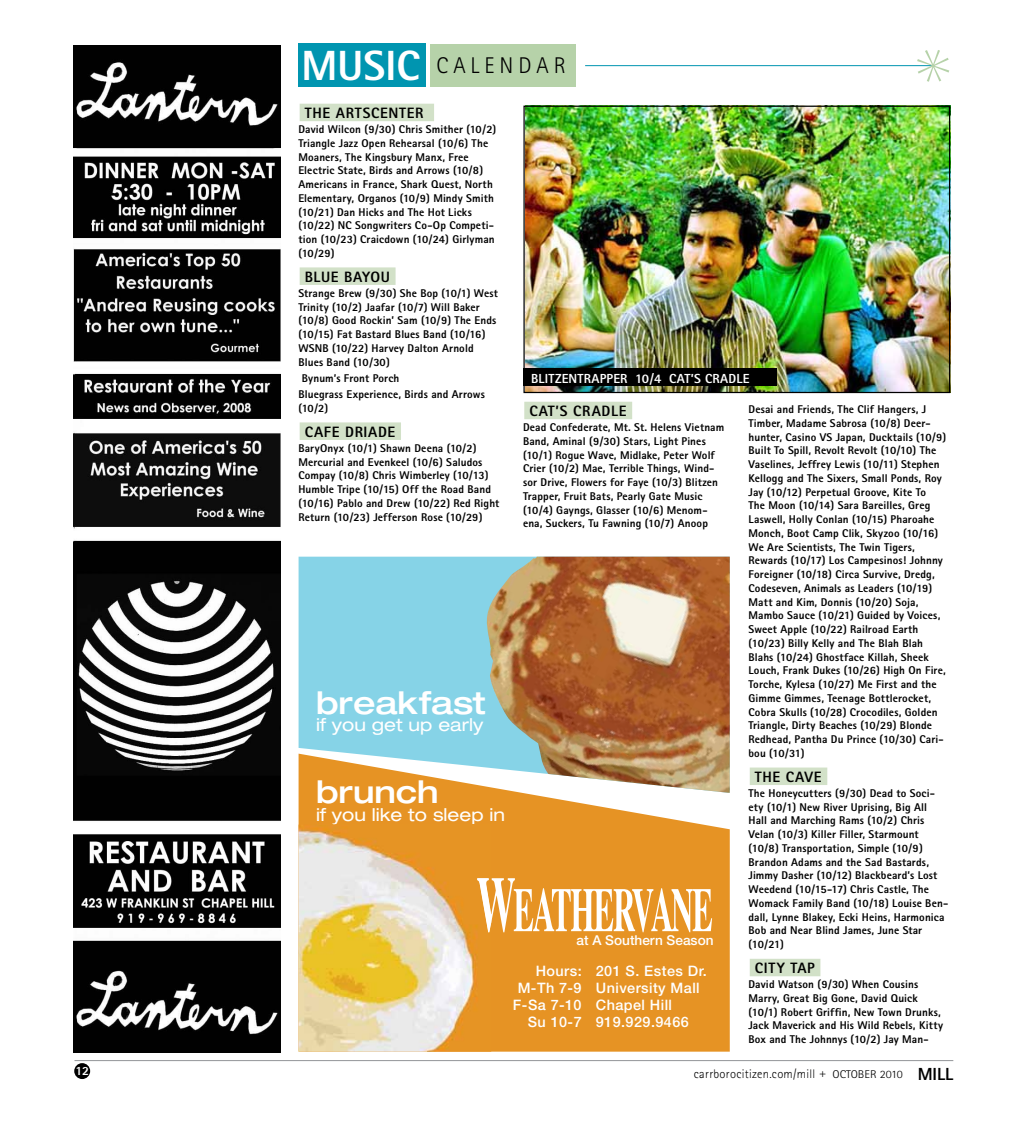
<style>
.page{position:relative;width:1024px;height:1125px;background:#fff}
.page>*{position:absolute;margin:0;border:0;box-sizing:border-box;transform-origin:0 0}
.t1{font:500 expanded 31.25px "Helvetica Neue";color:#fff}
.t2{font:300 22.75px "Rotis Sans Serif";letter-spacing:.22em;color:#000}
.t3{font:expanded 17.88px "Helvetica Neue";color:#fff}
.t4{font:800 15px "Rotis Sans Serif";letter-spacing:.05em;color:#000}
.t5{font:800 15px "Rotis Sans Serif";letter-spacing:.11em;color:#000}
.t6{font:500 14.38px/17.4px "Helvetica Neue";letter-spacing:.03em;color:#fff}
.t7{font:500 13.62px "Helvetica Neue";color:#fff}
.t8{font:800 13.12px "Rotis Sans Serif";letter-spacing:.015em;color:#fff}
.t9{font:300 12.5px "Rotis Sans Serif";letter-spacing:.02em;color:#000}
.t10{font:800 12.5px "Rotis Sans Serif";color:#fff}
.t11{font:800 11.25px/13.8px "Rotis Sans Serif";letter-spacing:.01em;color:#000}
.s1{font-weight:800;font-size:42.25px;color:#fff}
.s2{font-size:11.25px}
.s3{font-weight:800;font-size:17.5px}
</style>
<div class="page">
<hr style="left:74px;top:1060px;width:879px;height:1px;background:#939598">
<div style="left:74px;top:1063px;width:16px;height:16px;background:#000;border-radius:50%"></div>
<div style="left:300px;top:104px;width:134px;height:17px;background:#d2e1c8"></div>
<div style="left:300px;top:267px;width:95px;height:18px;background:#d2e1c8"></div>
<div style="left:300px;top:422px;width:101px;height:18px;background:#d2e1c8"></div>
<div style="left:524px;top:402px;width:108px;height:17px;background:#d2e1c8"></div>
<img style="left:525px;top:108px;width:423px;height:283px">
<div style="left:523px;top:106px;width:427px;height:287px;border:1px solid #000"></div>
<div style="left:523px;top:368px;width:254px;height:18px;background:#000"></div>
<img style="left:73px;top:45px;width:207px;height:1008px">
<div style="left:299px;top:557px;width:185px;height:197px;background:#86d3e7"></div>
<img style="left:484px;top:557px;width:246px;height:197px">
<svg style="left:299px;top:754px;width:431px;height:298px;background:#e2a148"></svg>
<svg style="left:491px;top:878px;width:221px;height:54px"></svg>
<img style="left:299px;top:825px;width:192px;height:227px">
<img style="left:317px;top:825px;width:174px;height:1px">
<img style="left:477px;top:878px;width:14px;height:54px">
<div style="left:431px;top:44px;width:145px;height:43px;background:#b6d2a9"></div>
<div style="left:298px;top:44px;width:128px;height:43px;background:#0095b0"></div>
<hr style="left:585px;top:65px;width:349px;height:1px;background:#0095b0">
<div style="left:750px;top:768px;width:77px;height:17px;background:#d2e1c8"></div>
<div style="left:750px;top:959px;width:70px;height:17px;background:#d2e1c8"></div>
<svg style="left:911px;top:65px;width:24px;height:2px"></svg>
<p class="t10" style="left:75px;top:1063px;width:15px">12</p>
<h2 class="t2" style="left:302px;top:53px;width:262px"><span class="s1">MUSIC</span> CALE NDAR</h2>
<h3 class="t4" style="left:305px;top:103px;width:120px">The ArtsCenter</h3>
<p class="t11" style="left:298px;top:122px;width:199px">David Wilcon (9/30) Chris Smither (10/2)<br>Triangle Jazz Open Rehearsal (10/6) The Moaners, The Kingsbury Manx, Free Electric State, Birds and Arrows (10/8)<br>Americans in France, Shark Quest, North Elementary, Organos (10/9) Mindy Smith (10/21) Dan Hicks and The Hot Licks (10/22) NC Songwriters Co-Op Competi&shy;tion (10/23) Craicdown (10/24) Girlyman (10/29)</p>
<h3 class="t5" style="left:305px;top:267px;width:87px">Blue Bayou</h3>
<p class="t11" style="left:298px;top:286px;width:201px">Strange Brew (9/30) She Bop (10/1) West Trinity (10/2) Jaafar (10/7) Will Baker (10/8) Good Rockin’ Sam (10/9) The Ends (10/15) Fat Bastard Blues Band (10/16)<br>WSN B (10/22) Harvey Dalton Arnold Blues Band (10/30)</p>
<p class="t11" style="left:298px;top:370px;width:188px;line-height:16.2px">Bynum’s Front Porch<br>Bluegrass Experience, Birds and Arrows</p>
<p class="t11" style="left:298px;top:401px;width:31px">(10/2)</p>
<h3 class="t4" style="left:305px;top:422px;width:92px">Cafe Driade</h3>
<p class="t11" style="left:298px;top:441px;width:203px">BaryOnyx (10/1) Shawn Deena (10/2)<br>Mercurial and Evenkeel (10/6) Saludos Compay (10/8) Chris Wimberley (10/13)<br>Humble Tripe (10/15) Off the Road Band (10/16) Pablo and Drew (10/22) Red Right Return (10/23) Jefferson Rose (10/29)</p>
<h1 class="t1" style="left:316px;top:683px;width:171px">breakfast</h1>
<h3 class="t3" style="left:316px;top:714px;width:169px">if you get up early</h3>
<h1 class="t1" style="left:316px;top:773px;width:124px">brunch</h1>
<h3 class="t3" style="left:316px;top:804px;width:191px">if you like to sleep in</h3>
<p class="t8" style="left:531px;top:370px;width:218px">BLITZENTRAPPER 10/4 CAT’S CRADLE</p>
<h3 class="t4" style="left:529px;top:401px;width:99px">Cat’s Cradle</h3>
<p class="t11" style="left:523px;top:420px;width:203px">Dead Confederate, Mt. St. Helens Vietnam Band, Aminal (9/30) Stars, Light Pines (10/1) Rogue Wave, Midlake, Peter Wolf Crier (10/2) Mae, Terrible Things, Wind&shy;sor Drive, Flowers for Faye (10/3) Blitzen Trapper, Fruit Bats, Pearly Gate Music (10/4) Gayngs, Glasser (10/6) Menom&shy;ena, Suckers, Tu Fawning (10/7) Anoop</p>
<p class="t7" style="left:576px;top:932px;width:139px">at A Southern Season</p>
<p class="t6" style="left:513px;top:962px;width:70px;text-align:right">Hours:<br>M-Th 7-9<br>F-Sa 7-10<br>Su 10-7</p>
<p class="t6" style="left:596px;top:962px;width:112px">201 S. Estes Dr.<br>University Mall<br>Chapel Hill<br>919.929.9466</p>
<p class="t11" style="left:748px;top:402px;width:199px">Desai and Friends, The Clif Hangers, J Timber, Madame Sabrosa (10/8) Deer&shy;hunter, Casino VS Japan, Ducktails (10/9)<br>Built To Spill, Revolt Revolt (10/10) The Vaselines, Jeffrey Lewis (10/11) Stephen Kellogg and The Sixers, Small Ponds, Roy Jay (10/12) Perpetual Groove, Kite To<br>The Moon (10/14) Sara Bareilles, Greg Laswell, Holly Conlan (10/15) Pharoahe Monch, Boot Camp Clik, Skyzoo (10/16)<br>We Are Scientists, The Twin Tigers, Rewards (10/17) Los Campesinos! Johnny Foreigner (10/18) Circa Survive, Dredg, Codeseven, Animals as Leaders (10/19)<br>Matt and Kim, Donnis (10/20) Soja, Mambo Sauce (10/21) Guided by Voices, Sweet Apple (10/22) Railroad Earth (10/23) Billy Kelly and The Blah Blah Blahs (10/24) Ghostface Killah, Sheek Louch, Frank Dukes (10/26) High On Fire, Torche, Kylesa (10/27) Me First and the Gimme Gimmes, Teenage Bottlerocket, Cobra Skulls (10/28) Crocodiles, Golden Triangle, Dirty Beaches (10/29) Blonde Redhead, Pantha Du Prince (10/30) Cari&shy;bou (10/31)</p>
<h3 class="t4" style="left:755px;top:767px;width:68px">The Cave</h3>
<p class="t11" style="left:748px;top:786px;width:201px">The Honeycutters (9/30) Dead to Soci&shy;ety (10/1) New River Uprising, Big All<br>Hall and Marching Rams (10/2) Chris Velan (10/3) Killer Filler, Starmount (10/8) Transportation, Simple (10/9)<br>Brandon Adams and the Sad Bastards, Jimmy Dasher (10/12) Blackbeard’s Lost Weedend (10/15-17) Chris Castle, The Womack Family Band (10/18) Louise Ben&shy;dall, Lynne Blakey, Ecki Heins, Harmonica Bob and Near Blind James, June Star (10/21)</p>
<h3 class="t4" style="left:755px;top:959px;width:53px">City Tap</h3>
<p class="t11" style="left:748px;top:977px;width:196px">David Watson (9/30) When Cousins Marry, Great Big Gone, David Quick (10/1) Robert Griffin, New Town Drunks, Jack Maverick and His Wild Rebels, Kitty Box and The Johnnys (10/2) Jay Man-</p>
<p class="t9" style="left:694px;top:1067px;width:261px">carrborocitizen.com/mill + <span class="s2">october 2010</span> <span class="s3">MILL</span></p>
</div>
